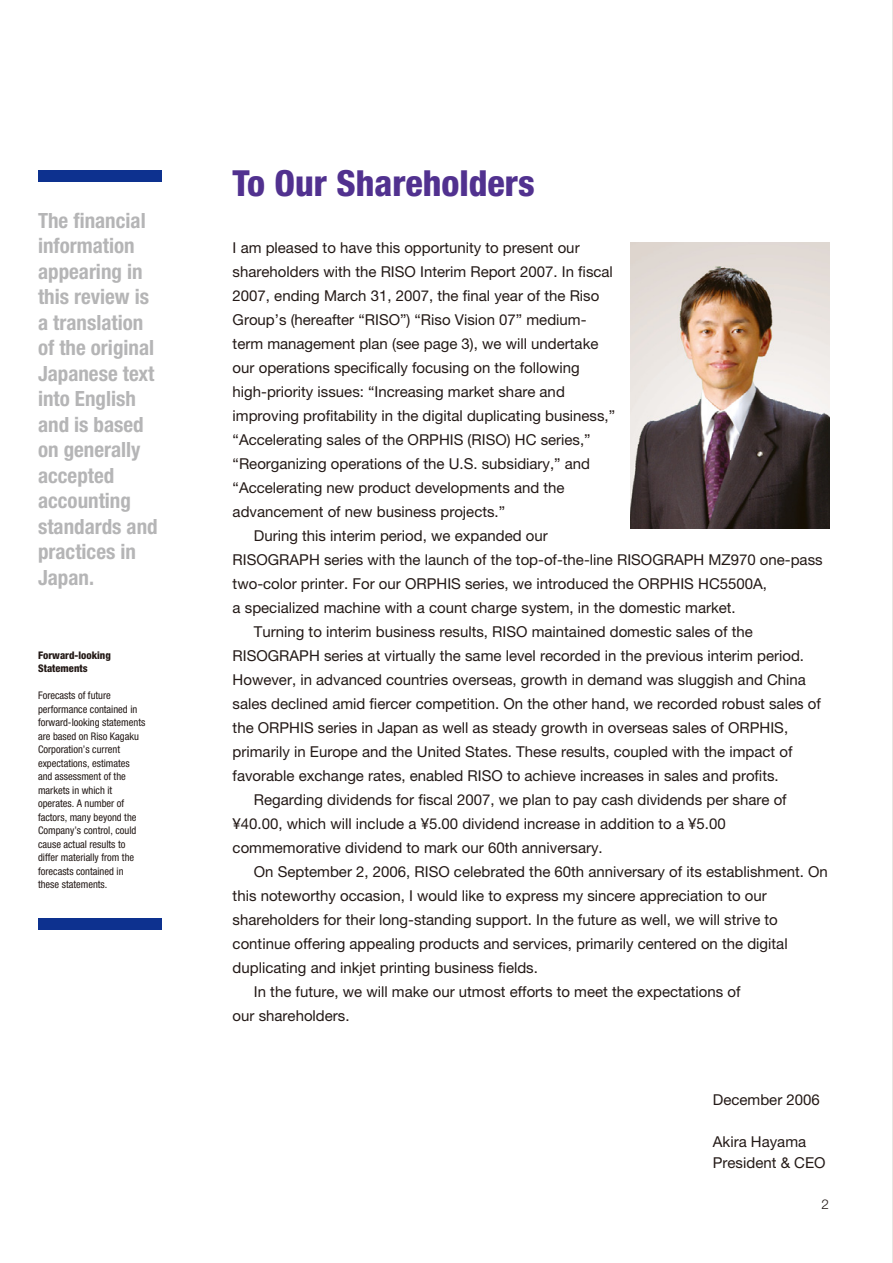
<style>
.page{position:relative;width:893px;height:1263px;background:#fff}
.page>*{position:absolute;margin:0;border:0;box-sizing:border-box;transform-origin:0 0}
.t1{font:800 condensed 36px "Helvetica Neue";color:#51318f}
.t2{font:700 condensed 21px/25.5px "Helvetica Neue";color:#b5b5b6}
.t3{font:15px/21px "Helvetica Neue";color:#231916}
.t4{font:300 13.5px "Helvetica Neue";color:#231916}
.t5{font:condensed 10.5px/13.5px "Helvetica Neue";color:#231916}
.t6{font:800 condensed 10.5px/13.5px "Helvetica Neue";color:#231916}
</style>
<div class="page">
<hr style="left:892px;top:0;width:1px;height:1263px;background:#e9e5e2">
<div style="left:38px;top:170px;width:123px;height:11px;background:#0d318f"></div>
<div style="left:38px;top:919px;width:123px;height:11px;background:#0d318f"></div>
<img style="left:630px;top:242px;width:199px;height:286px">
<h2 class="t2" style="left:38px;top:209px;width:121px">The financial information appearing in this review is a translation of the original<br>Japanese text into English and is based on generally accepted accounting standards and practices in<br>Japan.</h2>
<p class="t6" style="left:38px;top:649px;width:74px">Forward-looking<br>Statements</p>
<p class="t5" style="left:38px;top:690px;width:109px">Forecasts of future performance contained in forward-looking statements are based on Riso Kagaku<br>Corporation’s current expectations, estimates and assessment of the markets in which it operates. A number of factors, many beyond the<br>Company’s control, could cause actual results to differ materially from the forecasts contained in these statements.</p>
<h1 class="t1" style="left:233px;top:170px;width:304px">To Our Shareholders</h1>
<p class="t3" style="left:233px;top:238px;width:348px">I am pleased to have this opportunity to present our</p>
<p class="t3" style="left:233px;top:262px;width:382px">shareholders with the RISO Interim Report 2007. In fiscal</p>
<p class="t3" style="left:233px;top:286px;width:368px">2007, ending March 31, 2007, the final year of the Riso</p>
<p class="t3" style="left:233px;top:310px;width:355px">Group’s (hereafter “RISO”) “Riso Vision 07” medium-</p>
<p class="t3" style="left:233px;top:334px;width:367px">term management plan (see page 3), we will undertake</p>
<p class="t3" style="left:233px;top:358px;width:349px">our operations specifically focusing on the following</p>
<p class="t3" style="left:233px;top:382px;width:334px">high-priority issues: “Increasing market share and</p>
<p class="t3" style="left:233px;top:406px;width:384px">improving profitability in the digital duplicating business,”</p>
<p class="t3" style="left:233px;top:430px;width:359px">“Accelerating sales of the ORPHIS (RISO) HC series,”</p>
<p class="t3" style="left:233px;top:454px;width:359px">“Reorganizing operations of the U.S. subsidiary,” and</p>
<p class="t3" style="left:233px;top:478px;width:333px">“Accelerating new product developments and the</p>
<p class="t3" style="left:233px;top:502px;width:274px">advancement of new business projects.”</p>
<p class="t3" style="left:254px;top:526px;width:295px">During this interim period, we expanded our</p>
<p class="t3" style="left:233px;top:550px;width:591px">RISOGRAPH series with the launch of the top-of-the-line RISOGRAPH MZ970 one-pass</p>
<p class="t3" style="left:233px;top:574px;width:536px">two-color printer. For our ORPHIS series, we introduced the ORPHIS HC5500A,</p>
<p class="t3" style="left:233px;top:598px;width:505px">a specialized machine with a count charge system, in the domestic market.</p>
<p class="t3" style="left:254px;top:622px;width:500px">Turning to interim business results, RISO maintained domestic sales of the</p>
<p class="t3" style="left:233px;top:646px;width:573px">RISOGRAPH series at virtually the same level recorded in the previous interim period.</p>
<p class="t3" style="left:233px;top:670px;width:575px">However, in advanced countries overseas, growth in demand was sluggish and China</p>
<p class="t3" style="left:233px;top:694px;width:590px">sales declined amid fiercer competition. On the other hand, we recorded robust sales of</p>
<p class="t3" style="left:233px;top:718px;width:557px">the ORPHIS series in Japan as well as steady growth in overseas sales of ORPHIS,</p>
<p class="t3" style="left:233px;top:742px;width:561px">primarily in Europe and the United States. These results, coupled with the impact of</p>
<p class="t3" style="left:233px;top:766px;width:548px">favorable exchange rates, enabled RISO to achieve increases in sales and profits.</p>
<p class="t3" style="left:254px;top:790px;width:534px">Regarding dividends for fiscal 2007, we plan to pay cash dividends per share of</p>
<p class="t3" style="left:233px;top:814px;width:495px">¥40.00, which will include a ¥5.00 dividend increase in addition to a ¥5.00</p>
<p class="t3" style="left:233px;top:838px;width:372px">commemorative dividend to mark our 60th anniversary.</p>
<p class="t3" style="left:254px;top:862px;width:575px">On September 2, 2006, RISO celebrated the 60th anniversary of its establishment. On</p>
<p class="t3" style="left:233px;top:886px;width:536px">this noteworthy occasion, I would like to express my sincere appreciation to our</p>
<p class="t3" style="left:233px;top:910px;width:547px">shareholders for their long-standing support. In the future as well, we will strive to</p>
<p class="t3" style="left:233px;top:934px;width:556px">continue offering appealing products and services, primarily centered on the digital</p>
<p class="t3" style="left:233px;top:958px;width:307px">duplicating and inkjet printing business fields.</p>
<p class="t3" style="left:254px;top:982px;width:488px">In the future, we will make our utmost efforts to meet the expectations of</p>
<p class="t3" style="left:233px;top:1006px;width:118px">our shareholders.</p>
<p class="t3" style="left:713px;top:1090px;width:108px">December 2006</p>
<p class="t3" style="left:713px;top:1132px;width:114px">Akira Hayama<br>President &amp; CEO</p>
<p class="t4" style="left:821px;top:1199px;width:9px">2</p>
</div>
